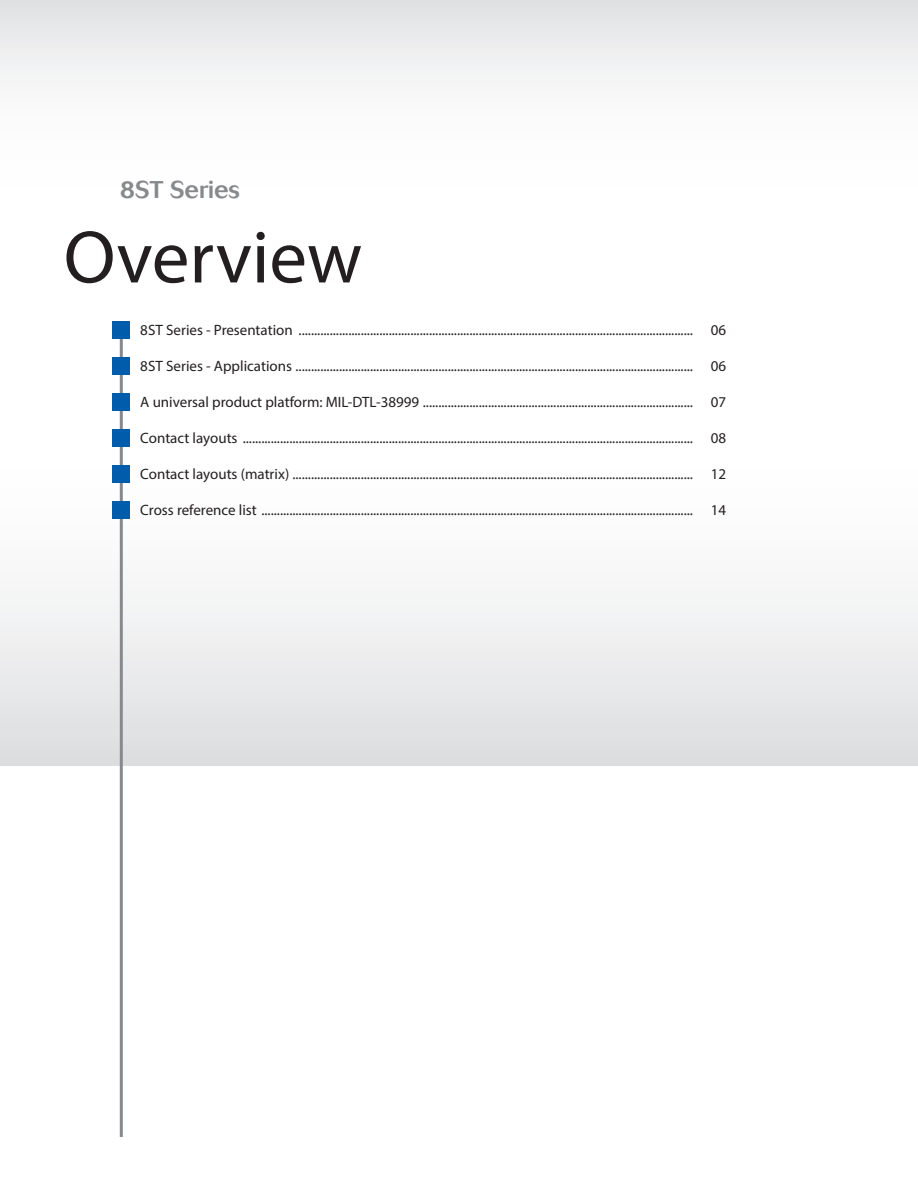
<style>
.page{position:relative;width:918px;height:1188px;background:#fff}
.page>*{position:absolute;margin:0;border:0;box-sizing:border-box;transform-origin:0 0}
.t1{font:75px "Myriad Pro";color:#231f20}
.t2{font:500 24px "Cosmos";color:#87898c}
.t3{font:15px "Myriad Pro";color:#231f20}
</style>
<div class="page">
<div style="left:0;top:0;width:918px;height:213px;background:linear-gradient(to bottom,#e6e7e8,#fff)"></div>
<div style="left:0;top:459px;width:918px;height:306px;background:linear-gradient(to bottom,#fff,#dfe0e2)"></div>
<hr style="left:120px;top:325px;width:3px;height:812px;background:#87898c">
<div style="left:113px;top:321px;width:17px;height:17px;background:#015dab"></div>
<div style="left:113px;top:357px;width:17px;height:17px;background:#015dab"></div>
<div style="left:113px;top:393px;width:17px;height:17px;background:#015dab"></div>
<div style="left:113px;top:430px;width:17px;height:17px;background:#015dab"></div>
<div style="left:113px;top:466px;width:17px;height:17px;background:#015dab"></div>
<div style="left:113px;top:502px;width:17px;height:17px;background:#015dab"></div>
<h2 class="t2" style="left:120px;top:176px;width:122px">8ST Series</h2>
<h1 class="t1" style="left:64px;top:211px;width:300px">Overview</h1>
<p class="t3" style="left:140px;top:321px;width:554px">8ST Series - Presentation ...............................................................................................................................</p>
<p class="t3" style="left:140px;top:357px;width:554px">8ST Series - Applications ................................................................................................................................</p>
<p class="t3" style="left:140px;top:393px;width:554px">A universal product platform: MIL-DTL-38999 .......................................................................................</p>
<p class="t3" style="left:140px;top:429px;width:554px">Contact layouts .................................................................................................................................................</p>
<p class="t3" style="left:140px;top:465px;width:554px">Contact layouts (matrix) .................................................................................................................................</p>
<p class="t3" style="left:140px;top:501px;width:554px">Cross reference list ...........................................................................................................................................</p>
<p class="t3" style="left:711px;top:321px;width:17px">06</p>
<p class="t3" style="left:711px;top:357px;width:17px">06</p>
<p class="t3" style="left:711px;top:393px;width:17px">07</p>
<p class="t3" style="left:711px;top:429px;width:17px">08</p>
<p class="t3" style="left:711px;top:465px;width:17px">12</p>
<p class="t3" style="left:711px;top:501px;width:17px">14</p>
</div>
